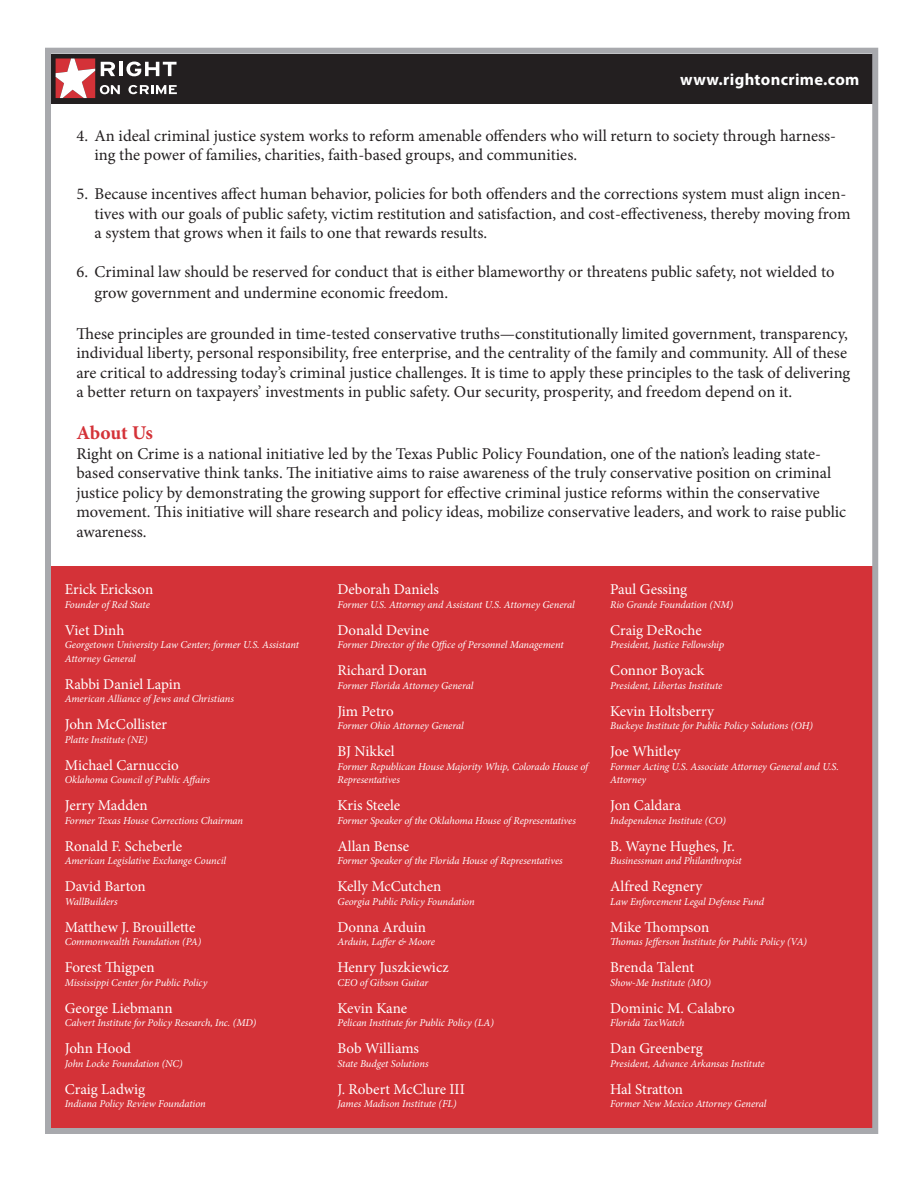
<style>
.page{position:relative;width:918px;height:1188px;background:#fff}
.page>*{position:absolute;margin:0;border:0;box-sizing:border-box;transform-origin:0 0}
.t1{font:700 19.5px "Minion Pro";letter-spacing:-.015em;color:#d43238}
.t2{font:16.5px/19.5px "Minion Pro";color:#231f20}
.t3{font:700 16.5px "Myriad Pro";letter-spacing:.02em;color:#fff}
.t4{font:15px "Minion Pro";color:#fff}
.t5{font:italic 10.5px/13.5px "Minion Pro";letter-spacing:-.01em;color:#fff}
</style>
<div class="page">
<div style="left:49px;top:566px;width:824px;height:565px;background:#d43238"></div>
<div style="left:47px;top:54px;width:826px;height:50px;background:#231f20"></div>
<hr style="left:119px;top:62px;width:4px;height:14px;background:#fff">
<svg style="left:126px;top:62px;width:51px;height:14px"></svg>
<svg style="left:128px;top:85px;width:49px;height:9px"></svg>
<svg style="left:56px;top:59px;width:64px;height:39px"></svg>
<div style="left:45px;top:48px;width:833px;height:1086px;border:6px solid #a8a9ad"></div>
<p class="t3" style="left:680px;top:69px;width:181px">www.rightoncrime.com</p>
<p class="t2" style="left:94px;top:126px;width:743px;text-indent:-18px">4. An ideal criminal justice system works to reform amenable offenders who will return to society through harness&shy;ing the power of families, charities, faith-based groups, and communities.</p>
<p class="t2" style="left:94px;top:184px;width:758px;text-indent:-18px">5. Because incentives affect human behavior, policies for both offenders and the corrections system must align incen&shy;tives with our goals of public safety, victim restitution and satisfaction, and cost-effectiveness, thereby moving from a system that grows when it fails to one that rewards results.</p>
<p class="t2" style="left:94px;top:262px;width:741px;line-height:21px;text-indent:-18px">6. Criminal law should be reserved for conduct that is either blameworthy or threatens public safety, not wielded to grow government and undermine economic freedom.</p>
<p class="t2" style="left:76px;top:324px;width:775px">These principles are grounded in time-tested conservative truths—constitutionally limited government, transparency, individual liberty, personal responsibility, free enterprise, and the centrality of the family and community. All of these are critical to addressing today’s criminal justice challenges. It is time to apply these principles to the task of delivering a better return on taxpayers’ investments in public safety. Our security, prosperity, and freedom depend on it.</p>
<p class="t1" style="left:76px;top:419px;width:78px">About Us</p>
<p class="t2" style="left:76px;top:444px;width:771px">Right on Crime is a national initiative led by the Texas Public Policy Foundation, one of the nation’s leading state&shy;based conservative think tanks. The initiative aims to raise awareness of the truly conservative position on criminal justice policy by demonstrating the growing support for effective criminal justice reforms within the conservative movement. This initiative will share research and policy ideas, mobilize conservative leaders, and work to raise public awareness.</p>
<p class="t4" style="left:65px;top:579px;width:90px">Erick Erickson</p>
<p class="t5" style="left:65px;top:597px;width:87px">Founder of Red State</p>
<p class="t4" style="left:65px;top:620px;width:61px">Viet Dinh</p>
<p class="t5" style="left:65px;top:638px;width:236px">Georgetown University Law Center; former U.S. Assistant<br>Attorney General</p>
<p class="t4" style="left:65px;top:674px;width:118px">Rabbi Daniel Lapin</p>
<p class="t5" style="left:65px;top:692px;width:171px">American Alliance of Jews and Christians</p>
<p class="t4" style="left:65px;top:714px;width:104px">John McCollister</p>
<p class="t5" style="left:65px;top:732px;width:84px">Platte Institute (NE)</p>
<p class="t4" style="left:65px;top:755px;width:116px">Michael Carnuccio</p>
<p class="t5" style="left:65px;top:773px;width:147px">Oklahoma Council of Public Affairs</p>
<p class="t4" style="left:65px;top:795px;width:85px">Jerry Madden</p>
<p class="t5" style="left:65px;top:813px;width:180px">Former Texas House Corrections Chairman</p>
<p class="t4" style="left:65px;top:836px;width:119px">Ronald F. Scheberle</p>
<p class="t5" style="left:65px;top:854px;width:163px">American Legislative Exchange Council</p>
<p class="t4" style="left:65px;top:876px;width:83px">David Barton</p>
<p class="t5" style="left:65px;top:894px;width:54px">WallBuilders</p>
<p class="t4" style="left:65px;top:917px;width:132px">Matthew J. Brouillette</p>
<p class="t5" style="left:65px;top:935px;width:138px">Commonwealth Foundation (PA)</p>
<p class="t4" style="left:65px;top:957px;width:91px">Forest Thigpen</p>
<p class="t5" style="left:65px;top:975px;width:144px">Mississippi Center for Public Policy</p>
<p class="t4" style="left:65px;top:998px;width:109px">George Liebmann</p>
<p class="t5" style="left:65px;top:1016px;width:193px">Calvert Institute for Policy Research, Inc. (MD)</p>
<p class="t4" style="left:65px;top:1038px;width:68px">John Hood</p>
<p class="t5" style="left:65px;top:1056px;width:119px">John Locke Foundation (NC)</p>
<p class="t4" style="left:65px;top:1079px;width:82px">Craig Ladwig</p>
<p class="t5" style="left:65px;top:1097px;width:142px">Indiana Policy Review Foundation</p>
<p class="t4" style="left:338px;top:579px;width:103px">Deborah Daniels</p>
<p class="t5" style="left:338px;top:597px;width:239px">Former U.S. Attorney and Assistant U.S. Attorney General</p>
<p class="t4" style="left:338px;top:620px;width:93px">Donald Devine</p>
<p class="t5" style="left:338px;top:638px;width:228px">Former Director of the Office of Personnel Management</p>
<p class="t4" style="left:338px;top:660px;width:91px">Richard Doran</p>
<p class="t5" style="left:338px;top:678px;width:137px">Former Florida Attorney General</p>
<p class="t4" style="left:338px;top:701px;width:58px">Jim Petro</p>
<p class="t5" style="left:338px;top:719px;width:128px">Former Ohio Attorney General</p>
<p class="t4" style="left:338px;top:741px;width:59px">BJ Nikkel</p>
<p class="t5" style="left:338px;top:759px;width:252px">Former Republican House Majority Whip, Colorado House of<br>Representatives</p>
<p class="t4" style="left:338px;top:795px;width:64px">Kris Steele</p>
<p class="t5" style="left:338px;top:813px;width:240px">Former Speaker of the Oklahoma House of Representatives</p>
<p class="t4" style="left:338px;top:836px;width:73px">Allan Bense</p>
<p class="t5" style="left:338px;top:854px;width:227px">Former Speaker of the Florida House of Representatives</p>
<p class="t4" style="left:338px;top:876px;width:106px">Kelly McCutchen</p>
<p class="t5" style="left:338px;top:894px;width:139px">Georgia Public Policy Foundation</p>
<p class="t4" style="left:338px;top:917px;width:90px">Donna Arduin</p>
<p class="t5" style="left:338px;top:935px;width:99px">Arduin, Laffer &amp; Moore</p>
<p class="t4" style="left:338px;top:957px;width:113px">Henry Juszkiewicz</p>
<p class="t5" style="left:338px;top:975px;width:92px">CEO of Gibson Guitar</p>
<p class="t4" style="left:338px;top:998px;width:71px">Kevin Kane</p>
<p class="t5" style="left:338px;top:1016px;width:158px">Pelican Institute for Public Policy (LA)</p>
<p class="t4" style="left:338px;top:1038px;width:83px">Bob Williams</p>
<p class="t5" style="left:338px;top:1056px;width:93px">State Budget Solutions</p>
<p class="t4" style="left:338px;top:1079px;width:129px">J. Robert McClure III</p>
<p class="t5" style="left:338px;top:1097px;width:121px">James Madison Institute (FL)</p>
<p class="t4" style="left:610px;top:579px;width:78px">Paul Gessing</p>
<p class="t5" style="left:610px;top:597px;width:124px">Rio Grande Foundation (NM)</p>
<p class="t4" style="left:610px;top:620px;width:93px">Craig DeRoche</p>
<p class="t5" style="left:610px;top:638px;width:115px">President, Justice Fellowship</p>
<p class="t4" style="left:610px;top:660px;width:96px">Connor Boyack</p>
<p class="t5" style="left:610px;top:678px;width:114px">President, Libertas Institute</p>
<p class="t4" style="left:610px;top:701px;width:105px">Kevin Holtsberry</p>
<p class="t5" style="left:610px;top:719px;width:204px">Buckeye Institute for Public Policy Solutions (OH)</p>
<p class="t4" style="left:610px;top:741px;width:72px">Joe Whitley</p>
<p class="t5" style="left:610px;top:759px;width:230px">Former Acting U.S. Associate Attorney General and U.S.<br>Attorney</p>
<p class="t4" style="left:610px;top:795px;width:72px">Jon Caldara</p>
<p class="t5" style="left:610px;top:813px;width:117px">Independence Institute (CO)</p>
<p class="t4" style="left:610px;top:836px;width:126px">B. Wayne Hughes, Jr.</p>
<p class="t5" style="left:610px;top:854px;width:133px">Businessman and Philanthropist</p>
<p class="t4" style="left:610px;top:876px;width:94px">Alfred Regnery</p>
<p class="t5" style="left:610px;top:894px;width:156px">Law Enforcement Legal Defense Fund</p>
<p class="t4" style="left:610px;top:917px;width:101px">Mike Thompson</p>
<p class="t5" style="left:610px;top:935px;width:198px">Thomas Jefferson Institute for Public Policy (VA)</p>
<p class="t4" style="left:610px;top:957px;width:85px">Brenda Talent</p>
<p class="t5" style="left:610px;top:975px;width:102px">Show-Me Institute (MO)</p>
<p class="t4" style="left:610px;top:998px;width:126px">Dominic M. Calabro</p>
<p class="t5" style="left:610px;top:1016px;width:76px">Florida TaxWatch</p>
<p class="t4" style="left:610px;top:1038px;width:94px">Dan Greenberg</p>
<p class="t5" style="left:610px;top:1056px;width:156px">President, Advance Arkansas Institute</p>
<p class="t4" style="left:610px;top:1079px;width:74px">Hal Stratton</p>
<p class="t5" style="left:610px;top:1097px;width:158px">Former New Mexico Attorney General</p>
</div>
